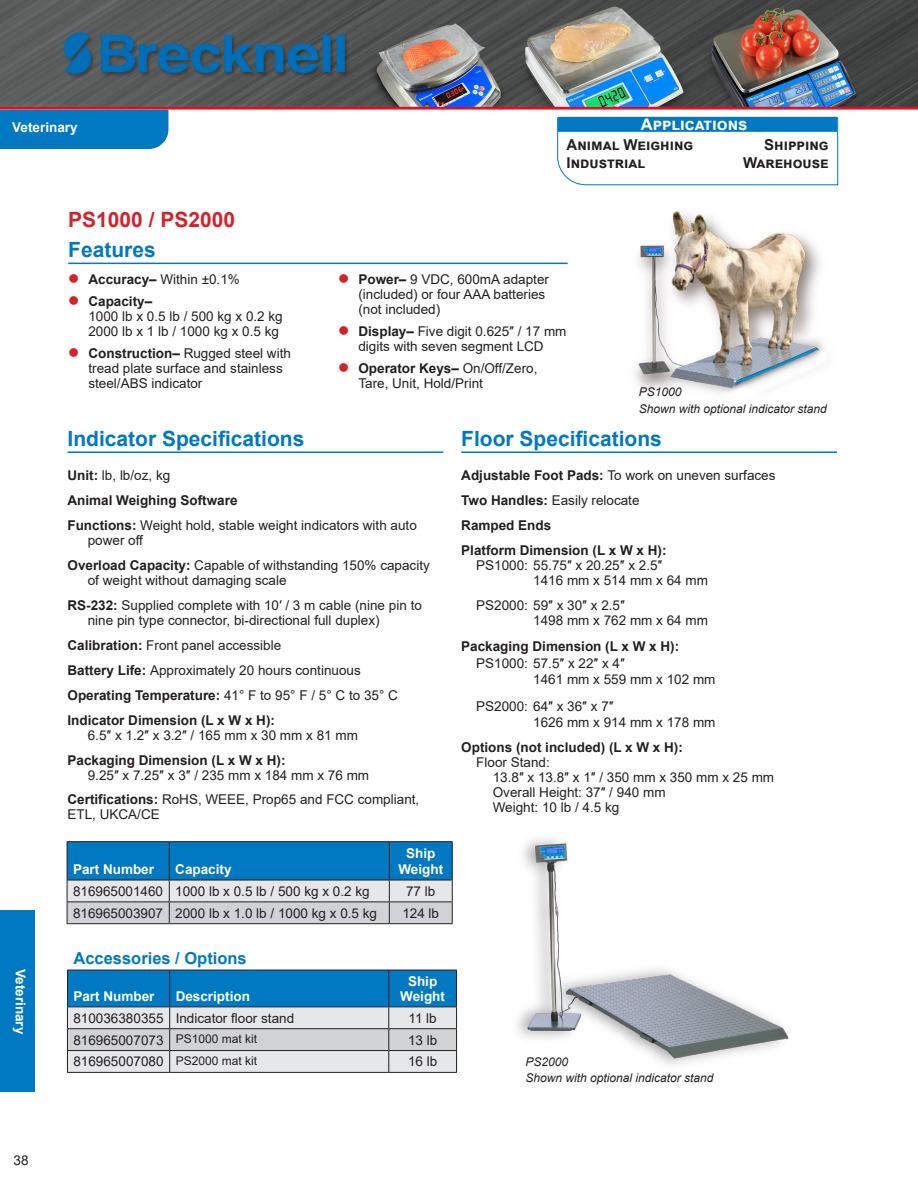
<style>
.page{position:relative;width:918px;height:1188px;background:#fff}
.page>*{position:absolute;margin:0;border:0;box-sizing:border-box;transform-origin:0 0}
.t1{font:700 21px "Arial";color:#0079c2}
.t2{font:700 21px "Arial";color:#d1232a}
.t3{font:700 16.5px "Arial";color:#0079c2}
.t4{font:700 16.5px "Arial";color:#fff}
.t5{font:700 15px/18px "Arial";color:#231f20;text-align:right}
.t6{font:13.5px/15px "Arial";color:#231f20}
.t7{font:700 13.5px/25px "Arial";color:#231f20}
.t8{font:700 13.5px/16.5px "Arial";color:#fff;text-align:center}
.t9{font:italic 12px/15px "Arial";color:#231f20}
.s1{color:#d1232a}
.s2{font-weight:700}
.s3{font-size:12px}
.s4{font-weight:400}
</style>
<div class="page">
<div style="left:0;top:910px;width:35px;height:182px;background:#0079c2"></div>
<svg style="left:565px;top:176px;width:273px;height:10px"></svg>
<img style="left:0;top:0;width:918px;height:176px">
<img style="left:517px;top:838px;width:272px;height:227px">
<hr style="left:67px;top:841px;width:102px;height:1px;background:#231f20">
<hr style="left:169px;top:841px;width:220px;height:1px;background:#231f20">
<hr style="left:389px;top:841px;width:64px;height:1px;background:#231f20">
<svg style="left:67px;top:842px;width:386px;height:81px;background:#70a8ca"></svg>
<hr style="left:67px;top:923px;width:102px;height:1px;background:#231f20">
<hr style="left:169px;top:923px;width:220px;height:1px;background:#231f20">
<hr style="left:389px;top:923px;width:64px;height:1px;background:#231f20">
<hr style="left:68px;top:263px;width:500px;height:1px;background:#0079c2">
<img style="left:634px;top:211px;width:190px;height:182px">
<svg style="left:67px;top:971px;width:390px;height:101px;background:#89b3cd"></svg>
<hr style="left:67px;top:1072px;width:103px;height:1px;background:#231f20">
<hr style="left:170px;top:1072px;width:219px;height:1px;background:#231f20">
<hr style="left:389px;top:1072px;width:68px;height:1px;background:#231f20">
<hr style="left:67px;top:970px;width:103px;height:1px;background:#231f20">
<hr style="left:170px;top:970px;width:219px;height:1px;background:#231f20">
<hr style="left:389px;top:970px;width:68px;height:1px;background:#231f20">
<hr style="left:68px;top:451px;width:375px;height:2px;background:#0079c2">
<hr style="left:461px;top:451px;width:376px;height:2px;background:#0079c2">
<p class="t8" style="left:12px;top:119px;width:67px">Veterinary</p>
<h1 class="t2" style="left:68px;top:205px;width:168px">PS1000 / PS2000</h1>
<h1 class="t1" style="left:68px;top:235px;width:89px">Features</h1>
<p class="t6" style="left:68px;top:271px;width:173px"><span class="s1">●</span> <span class="s2">Accuracy–</span> Within ±0.1%</p>
<p class="t6" style="left:88px;top:293px;width:196px;text-indent:-20px"><span class="s1">●</span> <span class="s2">Capacity–<br></span>1000 lb x 0.5 lb / 500 kg x 0.2 kg<br>2000 lb x 1 lb / 1000 kg x 0.5 kg</p>
<p class="t6" style="left:88px;top:345px;width:204px;text-indent:-20px"><span class="s1">●</span> <span class="s2">Construction–</span> Rugged steel with tread plate surface and stainless steel/ABS indicator</p>
<p class="t4" style="left:641px;top:113px;width:108px">Applications</p>
<p class="t5" style="left:567px;top:136px;width:128px;text-align:left">Animal Weighing<br>Industrial</p>
<p class="t5" style="left:743px;top:136px;width:87px">Shipping<br>Warehouse</p>
<p class="t6" style="left:358px;top:271px;width:192px;text-indent:-20px"><span class="s1">●</span> <span class="s2">Power–</span> 9 VDC, 600mA adapter (included) or four AAA batteries (not included)</p>
<p class="t6" style="left:338px;top:323px;width:230px;text-align:center"><span class="s1">●</span> <span class="s2">Display–</span> Five digit 0.625″ / 17 mm digits with seven segment LCD</p>
<p class="t6" style="left:358px;top:360px;width:181px;text-indent:-20px"><span class="s1">●</span> <span class="s2">Operator Keys–</span> On/Off/Zero,<br>Tare, Unit, Hold/Print</p>
<p class="t9" style="left:639px;top:383px;width:190px;line-height:17.2px">PS1000<br>Shown with optional indicator stand</p>
<h1 class="t1" style="left:68px;top:424px;width:238px">Indicator Specifications</h1>
<h1 class="t1" style="left:461px;top:424px;width:202px">Floor Specifications</h1>
<p class="t8" style="left:29px;top:969px;width:67px;rotate:90deg">Veterinary</p>
<p class="t6" style="left:14px;top:1153px;width:17px">38</p>
<p class="t6" style="left:68px;top:462px;width:351px;line-height:25px"><span class="s2">Unit:</span> lb, lb/oz, kg<br><span class="s2">Animal Weighing Software<br>Functions:</span> Weight hold, stable weight indicators with auto</p>
<p class="t6" style="left:68px;top:527px;width:364px;line-height:25px;text-indent:20px">power off<br><span class="s2">Overload Capacity:</span> Capable of withstanding 150% capacity</p>
<p class="t6" style="left:68px;top:567px;width:356px;line-height:25px;text-indent:20px">of weight without damaging scale<br><span class="s2">RS-232:</span> Supplied complete with 10′ / 3 m cable (nine pin to</p>
<p class="t6" style="left:68px;top:607px;width:332px;line-height:25px;text-indent:20px">nine pin type connector, bi-directional full duplex)<br><span class="s2">Calibration:</span> Front panel accessible<br><span class="s2">Battery Life:</span> Approximately 20 hours continuous <span class="s2">Operating Temperature:</span> 41° F to 95° F / 5° C to 35° C <span class="s2">Indicator Dimension (L x W x H):</span></p>
<p class="t6" style="left:88px;top:727px;width:272px">6.5″ x 1.2″ x 3.2″ / 165 mm x 30 mm x 81 mm</p>
<p class="t7" style="left:68px;top:747px;width:220px">Packaging Dimension (L x W x H):</p>
<p class="t6" style="left:68px;top:762px;width:353px;line-height:25px;text-indent:20px">9.25″ x 7.25″ x 3″ / 235 mm x 184 mm x 76 mm<br><span class="s2">Certifications:</span> RoHS, WEEE, Prop65 and FCC compliant,</p>
<p class="t6" style="left:68px;top:807px;width:94px">ETL, UKCA/CE</p>
<p class="t8" style="left:73px;top:861px;width:83px">Part Number</p>
<p class="t8" style="left:175px;top:861px;width:58px">Capacity</p>
<p class="t8" style="left:398px;top:845px;width:46px">Ship<br>Weight</p>
<p class="t6" style="left:73px;top:884px;width:298px">816965001460 1000 lb x 0.5 lb / 500 kg x 0.2 kg</p>
<p class="t6" style="left:406px;top:884px;width:31px">77 lb</p>
<p class="t6" style="left:73px;top:905px;width:306px">816965003907 2000 lb x 1.0 lb / 1000 kg x 0.5 kg</p>
<p class="t6" style="left:402px;top:905px;width:38px">124 lb</p>
<p class="t3" style="left:73px;top:947px;width:175px">Accessories / Options</p>
<p class="t8" style="left:73px;top:988px;width:83px">Part Number</p>
<p class="t8" style="left:176px;top:988px;width:76px">Description</p>
<p class="t8" style="left:400px;top:974px;width:46px;line-height:15px">Ship<br>Weight</p>
<p class="t6" style="left:73px;top:1010px;width:222px">810036380355 Indicator floor stand</p>
<p class="t6" style="left:409px;top:1010px;width:30px">11 lb</p>
<p class="t6" style="left:73px;top:1032px;width:185px">816965007073 <span class="s3">PS1000 mat kit</span></p>
<p class="t6" style="left:408px;top:1032px;width:31px">13 lb</p>
<p class="t6" style="left:73px;top:1054px;width:185px">816965007080 <span class="s3">PS2000 mat kit</span></p>
<p class="t6" style="left:408px;top:1054px;width:31px">16 lb</p>
<p class="t7" style="left:461px;top:462px;width:316px">Adjustable Foot Pads: <span class="s4">To work on uneven surfaces<br></span>Two Handles: <span class="s4">Easily relocate<br></span>Ramped Ends<br>Platform Dimension (L x W x H):</p>
<p class="t6" style="left:533px;top:557px;width:176px;text-indent:-57px">PS1000: 55.75″ x 20.25″ x 2.5″<br>1416 mm x 514 mm x 64 mm</p>
<p class="t6" style="left:533px;top:597px;width:176px;text-indent:-57px">PS2000: 59″ x 30″ x 2.5″<br>1498 mm x 762 mm x 64 mm</p>
<p class="t7" style="left:461px;top:634px;width:220px">Packaging Dimension (L x W x H):</p>
<p class="t6" style="left:533px;top:654px;width:184px;line-height:16.5px;text-indent:-57px">PS1000: 57.5″ x 22″ x 4″<br>1461 mm x 559 mm x 102 mm</p>
<p class="t6" style="left:533px;top:697px;width:184px;line-height:16.5px;text-indent:-57px">PS2000: 64″ x 36″ x 7″<br>1626 mm x 914 mm x 178 mm</p>
<p class="t7" style="left:461px;top:735px;width:223px">Options (not included) (L x W x H):</p>
<p class="t6" style="left:493px;top:755px;width:283px;text-indent:-16px">Floor Stand:<br>13.8″ x 13.8″ x 1″ / 350 mm x 350 mm x 25 mm<br>Overall Height: 37″ / 940 mm<br>Weight: 10 lb / 4.5 kg</p>
<p class="t9" style="left:525px;top:1055px;width:190px">PS2000<br>Shown with optional indicator stand</p>
</div>
